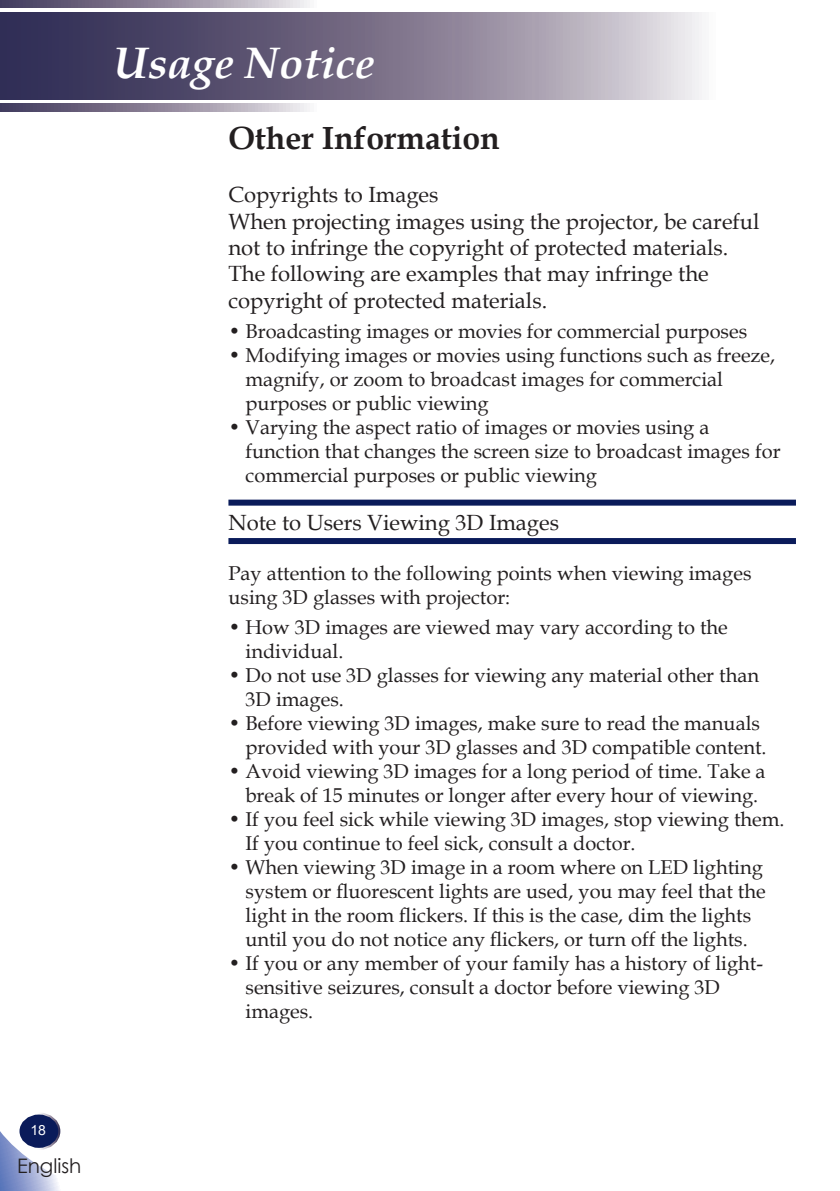
<style>
.page{position:relative;width:840px;height:1191px;background:#fff}
.page>*{position:absolute;margin:0;border:0;box-sizing:border-box;transform-origin:0 0}
.t1{font:italic 700 44px "Book Antiqua";color:#fff}
.次標題_1{font:700 32px "Book Antiqua";color:#231f20}
.t2{font:22px/26.4px "Book Antiqua";color:#231f20}
.t3{font:20px/24px "Book Antiqua";color:#231f20}
.t4{font:20px "Century Gothic";color:#231f20}
.t5{font:14px "Arial";color:#fff}
</style>
<div class="page">
<svg style="left:0;top:1115px;width:61px;height:76px"></svg>
<div style="left:18px;top:1113px;width:41px;height:35px;background:#0a1b5a;border-radius:50%"></div>
<div style="left:17px;top:1112px;width:43px;height:37px;border:2px solid #fff;border-radius:50%"></div>
<svg style="left:0;top:104px;width:310px;height:7px;background:#91899d"></svg>
<svg style="left:0;top:13px;width:702px;height:86px;background:#7c758d"></svg>
<svg style="left:0;top:0;width:310px;height:7px;background:#91899d"></svg>
<div style="left:228px;top:499px;width:567px;height:6px;background:#0a1b5a"></div>
<div style="left:228px;top:538px;width:567px;height:6px;background:#0a1b5a"></div>
<h1 class="t1" style="left:114px;top:32px;width:262px">Usage Notice</h1>
<p class="次標題_1" style="left:228px;top:117px;width:273px">Other Information</p>
<p class="t2" style="left:228px;top:181px;width:211px">Copyrights to Images</p>
<p class="t2" style="left:228px;top:207px;width:532px">When projecting images using the projector, be careful not to infringe the copyright of protected materials.</p>
<p class="t2" style="left:228px;top:260px;width:481px">The following are examples that may infringe the copyright of protected materials.</p>
<p class="t3" style="left:228px;top:318px;width:520px">• Broadcasting images or movies for commercial purposes</p>
<p class="t3" style="left:245px;top:342px;width:531px;text-indent:-17px">• Modifying images or movies using functions such as freeze, magnify, or zoom to broadcast images for commercial purposes or public viewing</p>
<p class="t3" style="left:245px;top:414px;width:536px;text-indent:-17px">• Varying the aspect ratio of images or movies using a function that changes the screen size to broadcast images for commercial purposes or public viewing</p>
<p class="t2" style="left:228px;top:508px;width:332px">Note to Users Viewing 3D Images</p>
<p class="t3" style="left:228px;top:561px;width:524px">Pay attention to the following points when viewing images using 3D glasses with projector:</p>
<p class="t3" style="left:245px;top:614px;width:483px;text-indent:-17px">• How 3D images are viewed may vary according to the individual.</p>
<p class="t3" style="left:245px;top:662px;width:514px;text-indent:-17px">• Do not use 3D glasses for viewing any material other than<br>3D images.</p>
<p class="t3" style="left:245px;top:710px;width:522px;text-indent:-17px">• Before viewing 3D images, make sure to read the manuals provided with your 3D glasses and 3D compatible content.</p>
<p class="t3" style="left:228px;top:758px;width:538px;text-align:center">• Avoid viewing 3D images for a long period of time. Take a break of 15 minutes or longer after every hour of viewing.</p>
<p class="t3" style="left:245px;top:806px;width:540px;text-indent:-17px">• If you feel sick while viewing 3D images, stop viewing them.<br>If you continue to feel sick, consult a doctor.</p>
<p class="t3" style="left:245px;top:854px;width:521px;text-indent:-17px">• When viewing 3D image in a room where on LED lighting system or fluorescent lights are used, you may feel that the light in the room flickers. If this is the case, dim the lights until you do not notice any flickers, or turn off the lights.</p>
<p class="t3" style="left:245px;top:950px;width:518px;text-indent:-17px">• If you or any member of your family has a history of light&shy;sensitive seizures, consult a doctor before viewing 3D images.</p>
<p class="t5" style="left:30px;top:1120px;width:17px">18</p>
<p class="t4" style="left:17px;top:1151px;width:66px">English</p>
</div>
